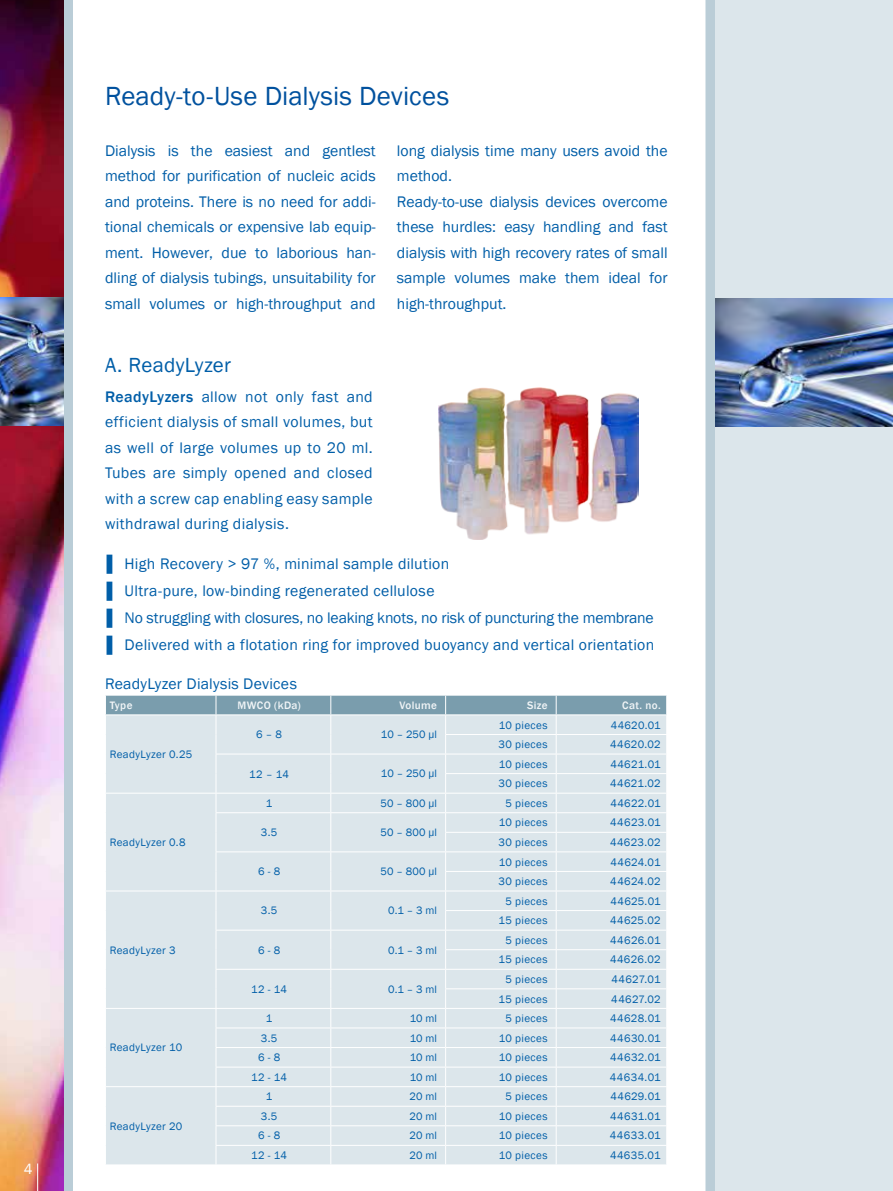
<style>
.page{position:relative;width:893px;height:1191px;background:#fff}
.page>*{position:absolute;margin:0;border:0;box-sizing:border-box;transform-origin:0 0}
.t1{font:27px "Franklin Gothic";letter-spacing:.005em;color:#00519e}
.t2{font:21px "Franklin Gothic";letter-spacing:.01em;color:#005ea8}
.t3{font:15.75px/25.5px "Franklin Gothic";color:#005ea8;text-align:justify}
.t4{font:15px "Franklin Gothic";color:#fff}
.t5{font:11.1px "Franklin Gothic";letter-spacing:.035em;color:#005ea8}
.t6{font:500 11.1px "Franklin Gothic";letter-spacing:.035em;color:#f1f5f7}
.t7{font:10.95px "Franklin Gothic";letter-spacing:.01em;color:#005ea8}
.s1{font-weight:500}
.s2{font-family:"Arial"}
</style>
<div class="page">
<img style="left:0;top:0;width:64px;height:1191px">
<div style="left:706px;top:0;width:187px;height:1191px;background:#dce6eb"></div>
<img style="left:0;top:298px;width:64px;height:127px">
<img style="left:716px;top:299px;width:177px;height:127px">
<svg style="left:37px;top:1163px;width:1px;height:28px"></svg>
<div style="left:64px;top:0;width:8px;height:1191px;background:#bacdd7"></div>
<div style="left:706px;top:0;width:8px;height:1191px;background:#bacdd7"></div>
<svg style="left:105px;top:695px;width:562px;height:469px;background:#d9e4e9"></svg>
<img style="left:438px;top:387px;width:200px;height:152px">
<p class="t4" style="left:24px;top:1159px;width:10px">4</p>
<h1 class="t1" style="left:105px;top:80px;width:346px">Ready-to-Use Dialysis Devices</h1>
<p class="t3" style="left:105px;top:138px;width:272px">Dialysis is the easiest and gentlest method for purification of nucleic acids and proteins. There is no need for addi&shy;tional chemicals or expensive lab equip&shy;ment. However, due to laborious han&shy;dling of dialysis tubings, unsuitability for small volumes or high-throughput and</p>
<p class="t3" style="left:397px;top:138px;width:272px;text-align:left">long dialysis time many users avoid the method.<br>Ready-to-use dialysis devices overcome these hurdles: easy handling and fast dialysis with high recovery rates of small sample volumes make them ideal for high-throughput.</p>
<h2 class="t2" style="left:105px;top:352px;width:127px">A. ReadyLyzer</h2>
<p class="t3" style="left:105px;top:384px;width:269px"><span class="s1">ReadyLyzers</span> allow not only fast and efficient dialysis of small volumes, but as well of large volumes up to 20 ml.<br>Tubes are simply opened and closed with a screw cap enabling easy sample withdrawal during dialysis.</p>
<p class="t3" style="left:101px;top:550px;width:555px;line-height:27px;text-align:left"><span class="s2">▐</span> High Recovery &gt; 97 %, minimal sample dilution<br><span class="s2">▐</span> Ultra-pure, low-binding regenerated cellulose<br><span class="s2">▐</span> No struggling with closures, no leaking knots, no risk of puncturing the membrane <span class="s2">▐</span> Delivered with a flotation ring for improved buoyancy and vertical orientation</p>
<p class="t3" style="left:105px;top:671px;width:193px">ReadyLyzer Dialysis Devices</p>
<p class="t6" style="left:110px;top:698px;width:24px">Type</p>
<p class="t6" style="left:237px;top:698px;width:65px">MWCO (kDa)</p>
<p class="t6" style="left:399px;top:698px;width:39px">Volume</p>
<p class="t6" style="left:527px;top:698px;width:22px">Size</p>
<p class="t6" style="left:622px;top:698px;width:40px">Cat. no.</p>
<p class="t5" style="left:110px;top:747px;width:84px">ReadyLyzer 0.25</p>
<p class="t5" style="left:499px;top:718px;width:50px">10 pieces</p>
<p class="t7" style="left:611px;top:718px;width:52px">44620.01</p>
<p class="t5" style="left:499px;top:737px;width:51px">30 pieces</p>
<p class="t5" style="left:610px;top:737px;width:52px">44620.02</p>
<p class="t5" style="left:256px;top:728px;width:27px">6 – 8</p>
<p class="t7" style="left:381px;top:728px;width:58px">10 – 250 µl</p>
<p class="t5" style="left:499px;top:757px;width:50px">10 pieces</p>
<p class="t5" style="left:610px;top:757px;width:52px">44621.01</p>
<p class="t5" style="left:499px;top:776px;width:51px">30 pieces</p>
<p class="t5" style="left:610px;top:776px;width:52px">44621.02</p>
<p class="t5" style="left:249px;top:767px;width:41px">12 – 14</p>
<p class="t7" style="left:381px;top:767px;width:58px">10 – 250 µl</p>
<p class="t5" style="left:110px;top:835px;width:77px">ReadyLyzer 0.8</p>
<p class="t5" style="left:110px;top:943px;width:67px">ReadyLyzer 3</p>
<p class="t5" style="left:110px;top:1040px;width:74px">ReadyLyzer 10</p>
<p class="t5" style="left:110px;top:1119px;width:74px">ReadyLyzer 20</p>
<p class="t5" style="left:266px;top:796px;width:8px">1</p>
<p class="t7" style="left:380px;top:796px;width:58px">50 – 800 µl</p>
<p class="t5" style="left:505px;top:796px;width:44px">5 pieces</p>
<p class="t5" style="left:610px;top:796px;width:52px">44622.01</p>
<p class="t5" style="left:261px;top:825px;width:18px">3.5</p>
<p class="t7" style="left:380px;top:825px;width:58px">50 – 800 µl</p>
<p class="t5" style="left:499px;top:816px;width:50px">10 pieces</p>
<p class="t5" style="left:610px;top:816px;width:52px">44623.01</p>
<p class="t5" style="left:499px;top:835px;width:51px">30 pieces</p>
<p class="t5" style="left:610px;top:835px;width:52px">44623.02</p>
<p class="t5" style="left:258px;top:864px;width:24px">6 - 8</p>
<p class="t7" style="left:380px;top:865px;width:58px">50 – 800 µl</p>
<p class="t5" style="left:261px;top:904px;width:18px">3.5</p>
<p class="t7" style="left:388px;top:904px;width:50px">0.1 – 3 ml</p>
<p class="t5" style="left:258px;top:943px;width:24px">6 - 8</p>
<p class="t7" style="left:388px;top:943px;width:50px">0.1 – 3 ml</p>
<p class="t5" style="left:251px;top:982px;width:37px">12 - 14</p>
<p class="t7" style="left:388px;top:982px;width:50px">0.1 – 3 ml</p>
<p class="t5" style="left:499px;top:855px;width:50px">10 pieces</p>
<p class="t5" style="left:611px;top:855px;width:52px">44624.01</p>
<p class="t5" style="left:499px;top:874px;width:51px">30 pieces</p>
<p class="t5" style="left:610px;top:874px;width:52px">44624.02</p>
<p class="t5" style="left:505px;top:894px;width:44px">5 pieces</p>
<p class="t5" style="left:610px;top:894px;width:52px">44625.01</p>
<p class="t5" style="left:499px;top:913px;width:51px">15 pieces</p>
<p class="t5" style="left:610px;top:913px;width:52px">44625.02</p>
<p class="t5" style="left:505px;top:933px;width:44px">5 pieces</p>
<p class="t5" style="left:610px;top:933px;width:52px">44626.01</p>
<p class="t5" style="left:499px;top:952px;width:51px">15 pieces</p>
<p class="t5" style="left:610px;top:952px;width:52px">44626.02</p>
<p class="t5" style="left:505px;top:972px;width:44px">5 pieces</p>
<p class="t5" style="left:612px;top:972px;width:51px">44627.01</p>
<p class="t5" style="left:499px;top:992px;width:51px">15 pieces</p>
<p class="t5" style="left:611px;top:992px;width:51px">44627.02</p>
<p class="t5" style="left:266px;top:1011px;width:8px">1</p>
<p class="t7" style="left:410px;top:1011px;width:29px">10 ml</p>
<p class="t5" style="left:505px;top:1011px;width:44px">5 pieces</p>
<p class="t5" style="left:610px;top:1011px;width:52px">44628.01</p>
<p class="t5" style="left:261px;top:1031px;width:18px">3.5</p>
<p class="t7" style="left:410px;top:1031px;width:29px">10 ml</p>
<p class="t5" style="left:499px;top:1031px;width:50px">10 pieces</p>
<p class="t5" style="left:610px;top:1031px;width:52px">44630.01</p>
<p class="t5" style="left:258px;top:1050px;width:24px">6 - 8</p>
<p class="t7" style="left:410px;top:1050px;width:29px">10 ml</p>
<p class="t5" style="left:499px;top:1050px;width:50px">10 pieces</p>
<p class="t5" style="left:610px;top:1050px;width:52px">44632.01</p>
<p class="t5" style="left:251px;top:1070px;width:37px">12 - 14</p>
<p class="t7" style="left:410px;top:1070px;width:29px">10 ml</p>
<p class="t5" style="left:499px;top:1070px;width:50px">10 pieces</p>
<p class="t5" style="left:610px;top:1070px;width:52px">44634.01</p>
<p class="t5" style="left:266px;top:1089px;width:8px">1</p>
<p class="t7" style="left:410px;top:1089px;width:29px">20 ml</p>
<p class="t5" style="left:505px;top:1089px;width:44px">5 pieces</p>
<p class="t5" style="left:610px;top:1089px;width:52px">44629.01</p>
<p class="t5" style="left:261px;top:1109px;width:18px">3.5</p>
<p class="t7" style="left:410px;top:1109px;width:29px">20 ml</p>
<p class="t5" style="left:499px;top:1109px;width:50px">10 pieces</p>
<p class="t5" style="left:610px;top:1109px;width:52px">44631.01</p>
<p class="t5" style="left:258px;top:1128px;width:24px">6 - 8</p>
<p class="t7" style="left:410px;top:1129px;width:29px">20 ml</p>
<p class="t5" style="left:499px;top:1128px;width:50px">10 pieces</p>
<p class="t5" style="left:610px;top:1128px;width:52px">44633.01</p>
<p class="t5" style="left:251px;top:1148px;width:37px">12 - 14</p>
<p class="t7" style="left:410px;top:1148px;width:29px">20 ml</p>
<p class="t5" style="left:499px;top:1148px;width:50px">10 pieces</p>
<p class="t5" style="left:610px;top:1148px;width:52px">44635.01</p>
</div>
